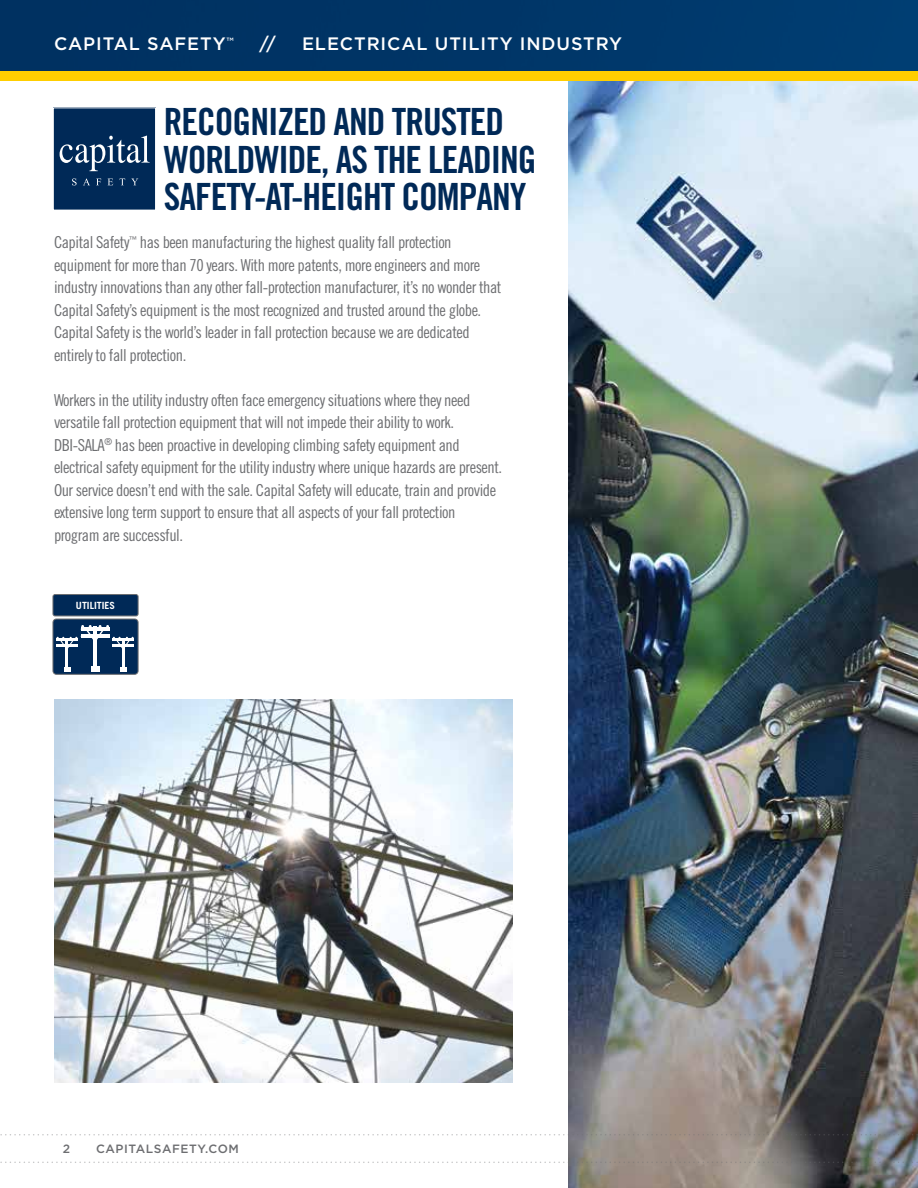
<style>
.page{position:relative;width:918px;height:1188px;background:#fff}
.page>*{position:absolute;margin:0;border:0;box-sizing:border-box;transform-origin:0 0}
.t1{font:37.5px/37.5px "Trade Gothic LT Std Bd Cn 20";letter-spacing:-.03em;color:#002957}
.t2{font:500 18px "Gotham";letter-spacing:.05em;color:#fff}
.t3{font:16.5px/22.5px "Trade Gothic LT Std Cn 18";letter-spacing:-.03em;color:#6d6e71}
.t4{font:500 12px "Gotham";letter-spacing:.05em;color:#6d6e71}
.t5{font:700 9.9px "Trade Gothic";color:#fff}
</style>
<div class="page">
<img style="left:568px;top:81px;width:350px;height:1107px">
<div style="left:0;top:24px;width:918px;height:57px;background:#ffce00"></div>
<img style="left:0;top:0;width:918px;height:71px">
<div style="left:53px;top:108px;width:103px;height:102px;background:#002957"></div>
<div style="left:53px;top:107px;width:103px;height:104px;border:1px solid #fff"></div>
<svg style="left:60px;top:136px;width:90px;height:35px"></svg>
<svg style="left:72px;top:178px;width:5px;height:7px"></svg>
<svg style="left:83px;top:178px;width:7px;height:7px"></svg>
<svg style="left:97px;top:179px;width:4px;height:6px"></svg>
<svg style="left:108px;top:179px;width:5px;height:6px"></svg>
<svg style="left:120px;top:179px;width:5px;height:6px"></svg>
<svg style="left:132px;top:179px;width:6px;height:6px"></svg>
<img style="left:54px;top:700px;width:459px;height:382px">
<svg style="left:0;top:1134px;width:918px;height:2px"></svg>
<svg style="left:0;top:1162px;width:918px;height:1px"></svg>
<div style="left:53px;top:619px;width:85px;height:55px;background:#002957;border-radius:3px"></div>
<div style="left:53px;top:619px;width:86px;height:56px;border:1px solid #6d6e71;border-radius:3px"></div>
<div style="left:53px;top:595px;width:85px;height:21px;background:#002957;border-radius:2px"></div>
<div style="left:53px;top:594px;width:86px;height:22px;border:1px solid #6d6e71;border-radius:2px"></div>
<hr style="left:93px;top:626px;width:4px;height:44px;background:#fff">
<div style="left:91px;top:666px;width:9px;height:6px;background:#fff"></div>
<hr style="left:122px;top:638px;width:2px;height:32px;background:#fff">
<svg style="left:120px;top:668px;width:7px;height:4px"></svg>
<hr style="left:56px;top:639px;width:22px;height:2px;background:#fff">
<hr style="left:56px;top:644px;width:22px;height:2px;background:#fff">
<hr style="left:66px;top:638px;width:2px;height:32px;background:#fff">
<svg style="left:64px;top:668px;width:6px;height:4px"></svg>
<svg style="left:57px;top:625px;width:77px;height:24px"></svg>
<p class="t2" style="left:54px;top:32px;width:181px">CAPITAL SAFETY<sup>™</sup></p>
<p class="t2" style="left:259px;top:32px;width:18px">//</p>
<p class="t2" style="left:302px;top:32px;width:322px">ELECTRICAL UTILITY INDUSTRY</p>
<h1 class="t1" style="left:164px;top:103px;width:374px">RECOGNIZED AND TRUSTED<br>WORLDWIDE, AS THE LEADING<br>SAFETY-AT-HEIGHT COMPANY</h1>
<p class="t3" style="left:54px;top:231px;width:449px">Capital Safety<sup>™</sup> has been manufacturing the highest quality fall protection equipment for more than 70 years. With more patents, more engineers and more industry innovations than any other fall-protection manufacturer, it’s no wonder that Capital Safety’s equipment is the most recognized and trusted around the globe.<br>Capital Safety is the world’s leader in fall protection because we are dedicated entirely to fall protection.</p>
<p class="t3" style="left:54px;top:388px;width:450px">Workers in the utility industry often face emergency situations where they need versatile fall protection equipment that will not impede their ability to work.<br>DBI-SALA<sup>®</sup> has been proactive in developing climbing safety equipment and electrical safety equipment for the utility industry where unique hazards are present.<br>Our service doesn’t end with the sale. Capital Safety will educate, train and provide extensive long term support to ensure that all aspects of your fall protection program are successful.</p>
<p class="t5" style="left:76px;top:599px;width:41px">UTILITIES</p>
<p class="t4" style="left:63px;top:1141px;width:9px">2</p>
<p class="t4" style="left:96px;top:1141px;width:145px">CAPITALSAFETY.COM</p>
</div>
